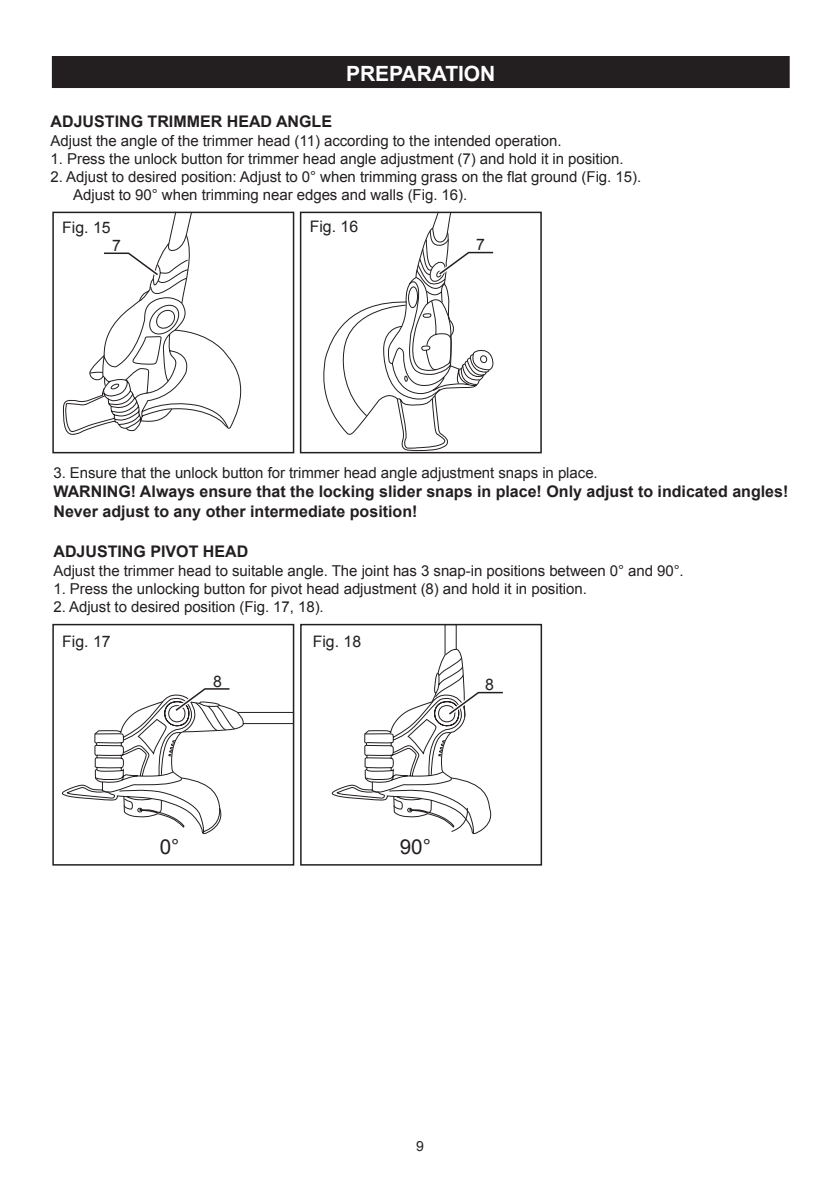
<style>
.page{position:relative;width:840px;height:1191px;background:#fff}
.page>*{position:absolute;margin:0;border:0;box-sizing:border-box;transform-origin:0 0}
.t1{font:700 21px "Arial";color:#fff}
.t2{font:20.6px "Arial";color:#231f20}
.t3{font:700 16px/20px "Arial";color:#231f20}
.t4{font:15.8px "Arial";color:#231f20}
.t5{font:15px/18px "Arial";letter-spacing:-.005em;color:#231f20}
.t6{font:14px "Arial";color:#231f20}
</style>
<div class="page">
<div style="left:52px;top:56px;width:737px;height:32px;background:#231f20"></div>
<svg style="left:323px;top:211px;width:169px;height:239px"></svg>
<div style="left:299px;top:210px;width:64px;height:32px;background:#fff"></div>
<div style="left:300px;top:212px;width:241px;height:241px;border:2px solid #231f20"></div>
<svg style="left:341px;top:227px;width:153px;height:221px"></svg>
<svg style="left:62px;top:211px;width:191px;height:243px"></svg>
<div style="left:52px;top:211px;width:64px;height:32px;background:#fff"></div>
<div style="left:52px;top:212px;width:242px;height:241px;border:2px solid #231f20"></div>
<svg style="left:64px;top:234px;width:164px;height:198px"></svg>
<div style="left:52px;top:624px;width:242px;height:241px;border:2px solid #231f20"></div>
<svg style="left:61px;top:683px;width:233px;height:151px"></svg>
<div style="left:300px;top:624px;width:241px;height:241px;border:2px solid #231f20"></div>
<svg style="left:327px;top:623px;width:177px;height:211px"></svg>
<h1 class="t1" style="left:346px;top:59px;width:15px">PREP</h1>
<h1 class="t1" style="left:401px;top:59px;width:57px">ARATION</h1>
<p class="t3" style="left:51px;top:112px;width:54px">ADJUSTIN</p>
<p class="t3" style="left:131px;top:112px;width:201px">G TRIMMER HEAD ANGLE</p>
<p class="t5" style="left:51px;top:132px;width:512px">Adjust the angle of the trimmer head (11) according to the intended operation.</p>
<p class="t5" style="left:51px;top:150px;width:574px">1. Press the unlock button for trimmer head angle adjustment (7) and hold it in position.</p>
<p class="t5" style="left:73px;top:168px;width:569px;text-indent:-23px">2. Adjust to desired position: Adjust to 0° when trimming grass on the flat ground (Fig. 15).<br>Adjust to 90° when trimming near edges and walls (Fig. 16).</p>
<p class="t4" style="left:62px;top:217px;width:50px">Fig. 15</p>
<p class="t4" style="left:112px;top:235px;width:10px">7</p>
<p class="t4" style="left:309px;top:216px;width:50px">Fig. 16</p>
<p class="t4" style="left:476px;top:234px;width:10px">7</p>
<p class="t5" style="left:53px;top:464px;width:545px">3. Ensure that the unlock button for trimmer head angle adjustment snaps in place.</p>
<p class="t3" style="left:53px;top:481px;width:36px">WARNIN</p>
<p class="t3" style="left:53px;top:481px;width:736px;text-indent:65px">G! Always ensure that the locking slider snaps in place! Only adjust to indicated angles!<br>Never adjust to any other intermediate position!</p>
<p class="t3" style="left:53px;top:541px;width:54px">ADJUSTIN</p>
<p class="t3" style="left:133px;top:541px;width:114px">G PIVOT HEAD</p>
<p class="t5" style="left:53px;top:562px;width:631px">Adjust the trimmer head to suitable angle. The joint has 3 snap-in positions between 0° and 90°.</p>
<p class="t5" style="left:53px;top:580px;width:534px">1. Press the unlocking button for pivot head adjustment (8) and hold it in position.</p>
<p class="t5" style="left:53px;top:598px;width:272px">2. Adjust to desired position (Fig. 17, 18).</p>
<p class="t4" style="left:62px;top:630px;width:50px">Fig. 17</p>
<p class="t4" style="left:213px;top:670px;width:10px">8</p>
<h2 class="t2" style="left:160px;top:833px;width:21px">0°</h2>
<p class="t4" style="left:312px;top:631px;width:50px">Fig. 18</p>
<p class="t4" style="left:485px;top:674px;width:10px">8</p>
<h2 class="t2" style="left:399px;top:833px;width:33px">90°</h2>
<p class="t6" style="left:416px;top:1136px;width:9px">9</p>
</div>
